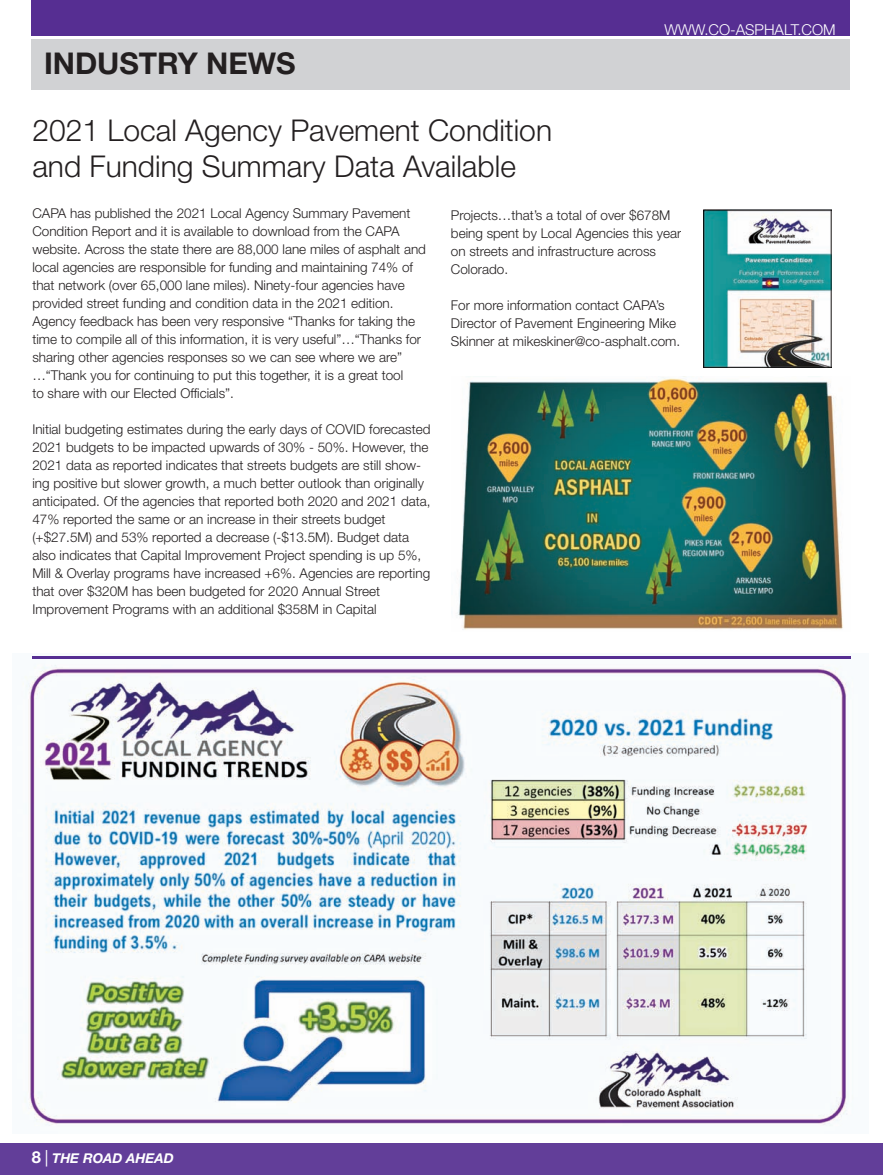
<style>
.page{position:relative;width:883px;height:1175px;background:#fff}
.page>*{position:absolute;margin:0;border:0;box-sizing:border-box;transform-origin:0 0}
.t1{font:300 30px/36px "Helvetica Neue";color:#231f20}
.t2{font:700 30px "Helvetica Neue";color:#231f20}
.t3{font:300 15px "Helvetica Neue";color:#fff}
.t4{font:300 13.5px/18px "Helvetica Neue";color:#231f20}
.t5{font:italic 700 13.5px "Helvetica Neue";color:#fff}
.s1{font-style:normal;font-size:16.5px}
.s2{font-weight:400;font-style:normal;font-size:16.5px}
</style>
<div class="page">
<div style="left:31px;top:0;width:818px;height:35px;background:#562e92"></div>
<div style="left:31px;top:39px;width:818px;height:51px;background:#d1d2d4"></div>
<div style="left:0;top:1142px;width:883px;height:32px;background:#623e99"></div>
<img style="left:26px;top:656px;width:825px;height:470px">
<img style="left:457px;top:378px;width:386px;height:252px">
<img style="left:703px;top:209px;width:128px;height:159px">
<hr style="left:32px;top:656px;width:818px;height:3px;background:#562e92">
<h1 class="t2" style="left:44px;top:52px;width:253px">INDUSTRY NEWS</h1>
<p class="t3" style="left:665px;top:20px;width:173px">WWW.CO-ASPHALT.COM</p>
<h1 class="t1" style="left:32px;top:112px;width:521px">2021 Local Agency Pavement Condition and Funding Summary Data Available</h1>
<p class="t4" style="left:451px;top:206px;width:232px">Projects…that’s a total of over $678M being spent by Local Agencies this year on streets and infrastructure across<br>Colorado.</p>
<p class="t4" style="left:451px;top:296px;width:231px">For more information contact CAPA’s<br>Director of Pavement Engineering Mike<br>Skinner at mikeskiner@co-asphalt.com.</p>
<p class="t4" style="left:32px;top:203px;width:395px">CAPA has published the 2021 Local Agency Summary Pavement Condition Report and it is available to download from the CAPA website. Across the state there are 88,000 lane miles of asphalt and local agencies are responsible for funding and maintaining 74% of that network (over 65,000 lane miles). Ninety-four agencies have provided street funding and condition data in the 2021 edition.<br>Agency feedback has been very responsive “Thanks for taking the time to compile all of this information, it is very useful”…“Thanks for sharing other agencies responses so we can see where we are” …“Thank you for continuing to put this together, it is a great tool<br>to share with our Elected Officials”.</p>
<p class="t4" style="left:32px;top:419px;width:400px">Initial budgeting estimates during the early days of COVID forecasted 2021 budgets to be impacted upwards of 30% - 50%. However, the 2021 data as reported indicates that streets budgets are still show&shy;ing positive but slower growth, a much better outlook than originally anticipated. Of the agencies that reported both 2020 and 2021 data, 47% reported the same or an increase in their streets budget (+$27.5M) and 53% reported a decrease (-$13.5M). Budget data also indicates that Capital Improvement Project spending is up 5%, Mill &amp; Overlay programs have increased +6%. Agencies are reporting that over $320M has been budgeted for 2020 Annual Street Improvement Programs with an additional $358M in Capital</p>
<p class="t5" style="left:32px;top:1153px;width:143px"><span class="s1">8</span> <span class="s2">|</span> THE ROAD AHEAD</p>
</div>
